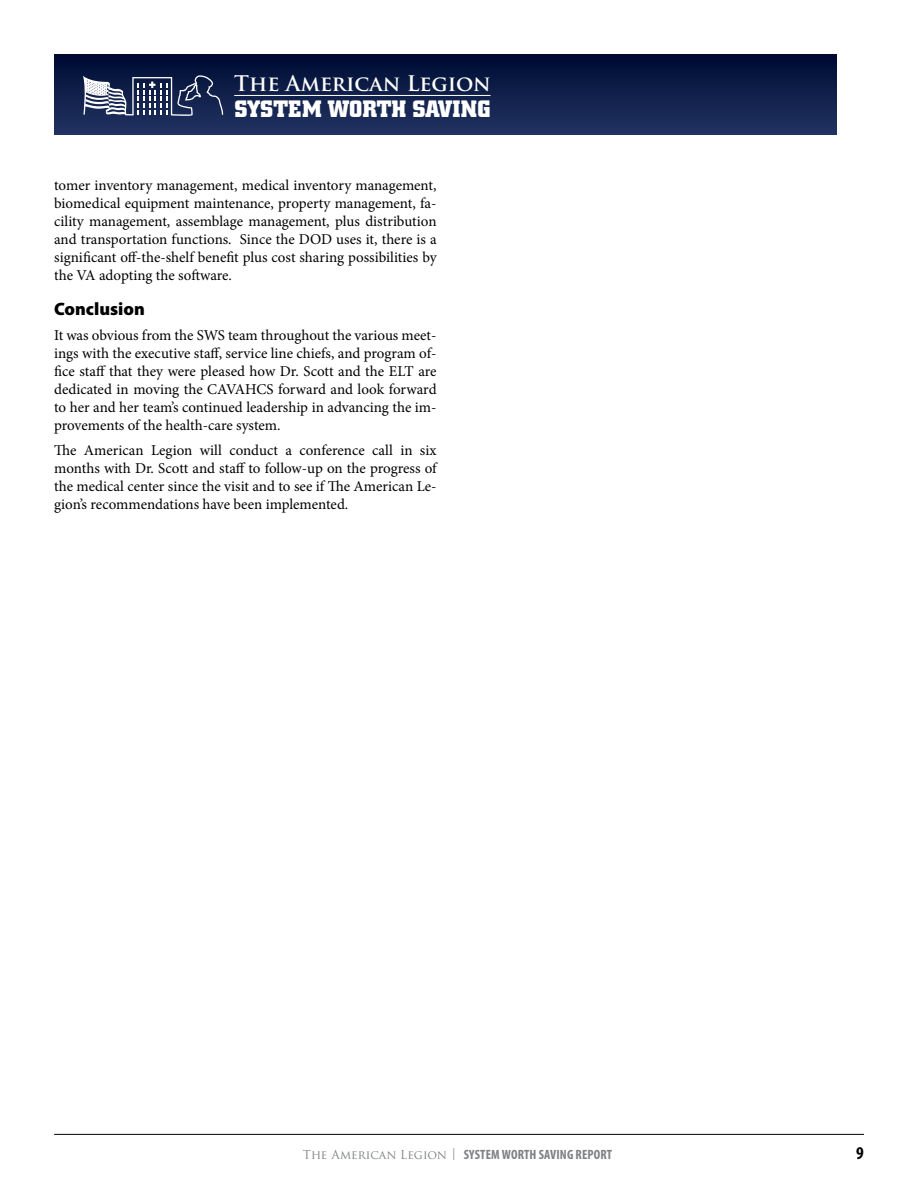
<style>
.page{position:relative;width:918px;height:1188px;background:#fff}
.page>*{position:absolute;margin:0;border:0;box-sizing:border-box;transform-origin:0 0}
.t1{font:700 23.4px "City";letter-spacing:.01em;color:#fff}
.t2{font:700 21px "Trajan Pro";color:#fff}
.Subhead{font:900 18px "Myriad Pro";color:#000}
.t3{font:700 condensed 18px "Myriad Pro";color:#000}
.Body{font:15px/18px "Minion Pro";color:#000;text-align:justify}
.t4{font:700 condensed 13.5px "Myriad Pro";letter-spacing:.01em;color:#7e8083}
.s1{font-family:"Trajan Pro";font-weight:400;font-stretch:normal;font-size:12px}
</style>
<div class="page">
<hr style="left:54px;top:1134px;width:810px;height:1px;background:#000">
<div style="left:54px;top:54px;width:783px;height:81px;background:linear-gradient(to bottom,#000b32,#223462)"></div>
<svg style="left:83px;top:76px;width:140px;height:40px"></svg>
<hr style="left:234px;top:95px;width:257px;height:1px;background:#fff">
<h2 class="t2" style="left:234px;top:71px;width:258px">The American Legion</h2>
<h1 class="t1" style="left:234px;top:96px;width:258px">SYSTEM WORTH SAVING</h1>
<p class="Body" style="left:54px;top:176px;width:384px">tomer inventory management, medical inventory management, biomedical equipment maintenance, property management, fa&shy;cility management, assemblage management, plus distribution and transportation functions. Since the DOD uses it, there is a significant off-the-shelf benefit plus cost sharing possibilities by the VA adopting the software.</p>
<p class="Subhead" style="left:54px;top:299px;width:92px">Conclusion</p>
<p class="Body" style="left:54px;top:326px;width:384px">It was obvious from the SWS team throughout the various meet&shy;ings with the executive staff, service line chiefs, and program of&shy;fice staff that they were pleased how Dr. Scott and the ELT are dedicated in moving the CAVAHCS forward and look forward to her and her team’s continued leadership in advancing the im&shy;provements of the health-care system.</p>
<p class="Body" style="left:54px;top:441px;width:384px">The American Legion will conduct a conference call in six months with Dr. Scott and staff to follow-up on the progress of the medical center since the visit and to see if The American Le&shy;gion’s recommendations have been implemented.</p>
<p class="t4" style="left:303px;top:1147px;width:311px"><span class="s1">The American Legion |</span> SYSTEM WORTH SAVING REPORT</p>
<p class="t3" style="left:856px;top:1143px;width:9px">9</p>
</div>
